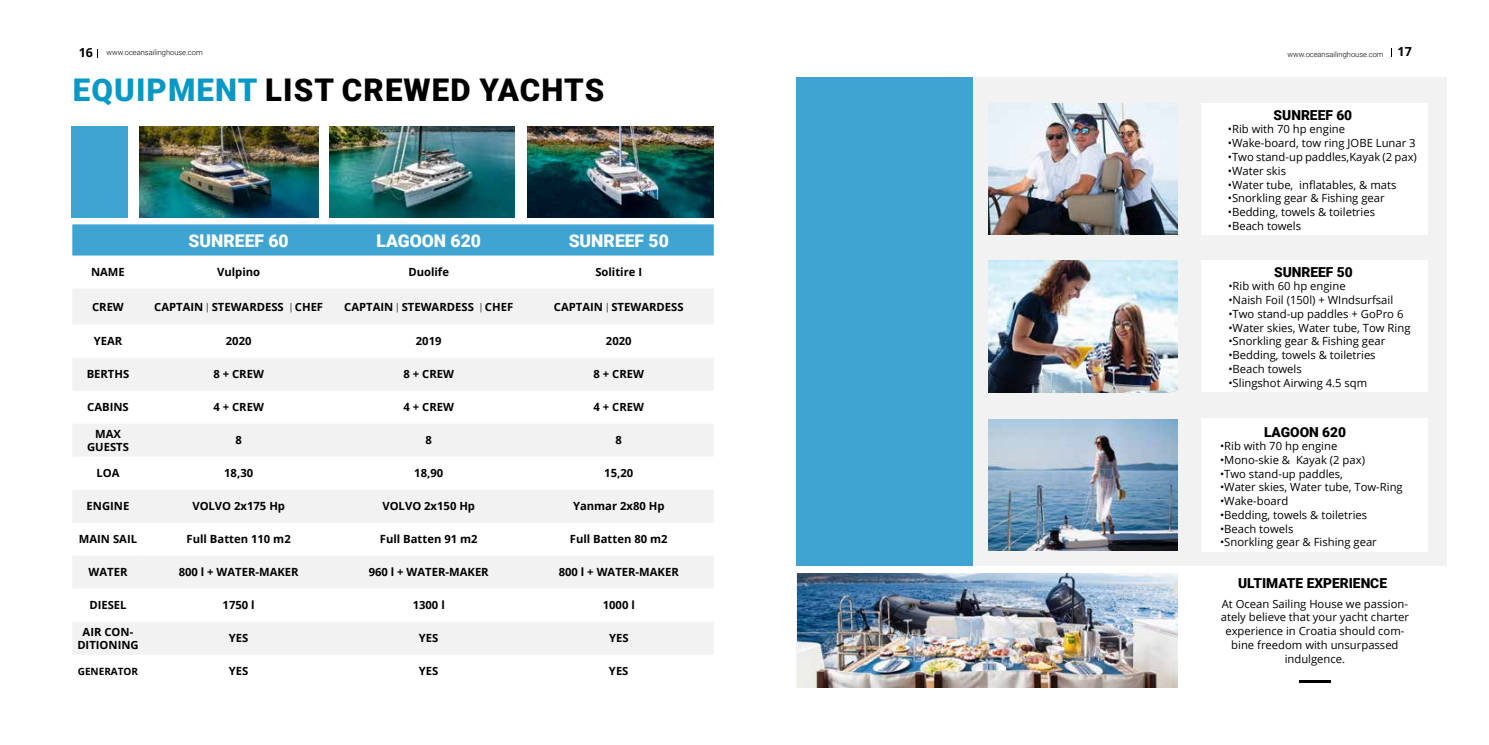
<style>
.page{position:relative;width:1489px;height:745px;background:#fff}
.page>*{position:absolute;margin:0;border:0;box-sizing:border-box;transform-origin:0 0}
.t1{font:900 31.25px "Roboto";letter-spacing:.035em;color:#000}
.t2{font:900 17.5px "Roboto";color:#fff}
.t3{font:900 13.75px "Roboto";color:#000}
.t4{font:11.25px/13.8px "Open Sans";color:#000;text-align:center}
.t5{font:700 11.25px/13.5px "Open Sans";color:#000;text-align:center}
.t6{font:700 10px "Open Sans";color:#000}
.t7{font:300 7.5px "Roboto";color:#000}
.s1{font-family:"Open Sans";font-weight:700;font-size:12.5px}
.s2{color:#0898c5}
.s3{font-family:"Roboto";font-weight:300}
</style>
<div class="page">
<img style="left:140px;top:126px;width:179px;height:91px">
<img style="left:329px;top:126px;width:185px;height:91px">
<img style="left:527px;top:126px;width:186px;height:91px">
<div style="left:972px;top:77px;width:474px;height:488px;background:#f2f2f2"></div>
<div style="left:71px;top:126px;width:57px;height:91px;background:#40a4d2"></div>
<img style="left:988px;top:103px;width:189px;height:132px">
<img style="left:988px;top:261px;width:189px;height:131px">
<img style="left:988px;top:419px;width:189px;height:131px">
<div style="left:796px;top:77px;width:176px;height:488px;background:#40a4d2"></div>
<div style="left:1200px;top:418px;width:227px;height:133px;background:#fff"></div>
<div style="left:1200px;top:261px;width:227px;height:131px;background:#fff"></div>
<div style="left:1200px;top:103px;width:227px;height:132px;background:#fff"></div>
<div style="left:72px;top:224px;width:641px;height:31px;background:#40a4d2"></div>
<svg style="left:73px;top:289px;width:640px;height:365px;fill:#f4f4f4"></svg>
<svg style="left:73px;top:357px;width:640px;height:231px;fill:#f2f2f2"></svg>
<img style="left:797px;top:573px;width:380px;height:114px">
<hr style="left:1298px;top:679px;width:32px;height:2px;background:#000">
<p class="t7" style="left:79px;top:47px;width:125px"><span class="s1">16</span> www.oceansailinghouse.com</p>
<p class="t7" style="left:1287px;top:49px;width:126px">www.oceansailinghouse.com <span class="s1">17</span></p>
<h1 class="t1" style="left:73px;top:68px;width:533px"><span class="s2">EQUIPMENT</span> LIST CREWED YACHTS</h1>
<h2 class="t2" style="left:189px;top:228px;width:102px">SUNREEF 60</h2>
<h2 class="t2" style="left:376px;top:228px;width:106px">LAGOON 620</h2>
<h2 class="t2" style="left:568px;top:228px;width:102px">SUNREEF 50</h2>
<p class="t5" style="left:91px;top:265px;width:35px">NAME</p>
<p class="t5" style="left:217px;top:265px;width:45px">Vulpino</p>
<p class="t5" style="left:408px;top:265px;width:42px">Duolife</p>
<p class="t5" style="left:595px;top:265px;width:48px">Solitire I</p>
<p class="t5" style="left:92px;top:299px;width:33px">CREW</p>
<p class="t5" style="left:154px;top:299px;width:170px">CAPTAIN <span class="s3">|</span> STEWARDESS <span class="s3">|</span> CHEF</p>
<p class="t5" style="left:344px;top:299px;width:170px">CAPTAIN <span class="s3">|</span> STEWARDESS <span class="s3">|</span> CHEF</p>
<p class="t5" style="left:554px;top:299px;width:131px">CAPTAIN <span class="s3">|</span> STEWARDESS</p>
<p class="t5" style="left:94px;top:334px;width:30px">YEAR</p>
<p class="t5" style="left:226px;top:334px;width:27px">2020</p>
<p class="t5" style="left:416px;top:334px;width:27px">2019</p>
<p class="t5" style="left:606px;top:334px;width:27px">2020</p>
<p class="t5" style="left:87px;top:367px;width:44px">BERTHS</p>
<p class="t5" style="left:213px;top:367px;width:52px">8 + CREW</p>
<p class="t5" style="left:403px;top:367px;width:52px">8 + CREW</p>
<p class="t5" style="left:593px;top:367px;width:52px">8 + CREW</p>
<p class="t5" style="left:87px;top:400px;width:43px">CABINS</p>
<p class="t5" style="left:213px;top:400px;width:52px">4 + CREW</p>
<p class="t5" style="left:403px;top:400px;width:52px">4 + CREW</p>
<p class="t5" style="left:593px;top:400px;width:52px">4 + CREW</p>
<p class="t5" style="left:87px;top:426px;width:43px">MAX<br>GUESTS</p>
<p class="t5" style="left:235px;top:433px;width:8px">8</p>
<p class="t5" style="left:425px;top:433px;width:8px">8</p>
<p class="t5" style="left:615px;top:433px;width:8px">8</p>
<p class="t5" style="left:96px;top:466px;width:25px">LOA</p>
<p class="t5" style="left:224px;top:466px;width:30px">18,30</p>
<p class="t5" style="left:414px;top:466px;width:30px">18,90</p>
<p class="t5" style="left:604px;top:466px;width:30px">15,20</p>
<p class="t5" style="left:87px;top:499px;width:44px">ENGINE</p>
<p class="t5" style="left:192px;top:499px;width:94px">VOLVO 2x175 Hp</p>
<p class="t5" style="left:382px;top:499px;width:94px">VOLVO 2x150 Hp</p>
<p class="t5" style="left:573px;top:499px;width:93px">Yanmar 2x80 Hp</p>
<p class="t5" style="left:79px;top:532px;width:60px">MAIN SAIL</p>
<p class="t5" style="left:187px;top:532px;width:106px">Full Batten 110 m2</p>
<p class="t5" style="left:380px;top:532px;width:99px">Full Batten 91 m2</p>
<p class="t5" style="left:570px;top:532px;width:99px">Full Batten 80 m2</p>
<p class="t5" style="left:89px;top:565px;width:40px">WATER</p>
<p class="t5" style="left:179px;top:565px;width:121px">800 l + WATER-MAKER</p>
<p class="t5" style="left:369px;top:565px;width:121px">960 l + WATER-MAKER</p>
<p class="t5" style="left:558px;top:565px;width:121px">800 l + WATER-MAKER</p>
<p class="t5" style="left:89px;top:598px;width:39px">DIESEL</p>
<p class="t5" style="left:223px;top:598px;width:34px">1750 l</p>
<p class="t5" style="left:412px;top:598px;width:34px">1300 l</p>
<p class="t5" style="left:602px;top:598px;width:34px">1000 l</p>
<p class="t5" style="left:77px;top:624px;width:63px">AIR CON-<br>DITIONING</p>
<p class="t5" style="left:229px;top:631px;width:21px">YES</p>
<p class="t5" style="left:419px;top:631px;width:21px">YES</p>
<p class="t5" style="left:609px;top:631px;width:21px">YES</p>
<p class="t6" style="left:78px;top:663px;width:62px">GENERATOR</p>
<p class="t5" style="left:229px;top:663px;width:21px">YES</p>
<p class="t5" style="left:419px;top:663px;width:21px">YES</p>
<p class="t5" style="left:609px;top:663px;width:21px">YES</p>
<p class="t3" style="left:1273px;top:106px;width:80px">SUNREEF 60</p>
<p class="t4" style="left:1227px;top:122px;width:119px">•Rib with 70 hp engine</p>
<p class="t4" style="left:1227px;top:136px;width:189px">•Wake-board, tow ring JOBE Lunar 3</p>
<p class="t4" style="left:1227px;top:150px;width:190px">•Two stand-up paddles,Kayak (2 pax)</p>
<p class="t4" style="left:1227px;top:163px;width:60px">•Water skis</p>
<p class="t4" style="left:1227px;top:177px;width:170px">•Water tube, inflatables, &amp; mats</p>
<p class="t4" style="left:1227px;top:191px;width:158px">•Snorkling gear &amp; Fishing gear</p>
<p class="t4" style="left:1227px;top:205px;width:149px">•Bedding, towels &amp; toiletries</p>
<p class="t4" style="left:1227px;top:218px;width:75px">•Beach towels</p>
<p class="t3" style="left:1273px;top:262px;width:80px">SUNREEF 50</p>
<p class="t4" style="left:1228px;top:279px;width:119px">•Rib with 60 hp engine</p>
<p class="t4" style="left:1228px;top:292px;width:166px">•Naish Foil (150l) + WIndsurfsail</p>
<p class="t4" style="left:1228px;top:306px;width:176px">•Two stand-up paddles + GoPro 6</p>
<p class="t4" style="left:1228px;top:320px;width:183px">•Water skies, Water tube, Tow Ring</p>
<p class="t4" style="left:1228px;top:334px;width:158px">•Snorkling gear &amp; Fishing gear</p>
<p class="t4" style="left:1228px;top:347px;width:149px">•Bedding, towels &amp; toiletries</p>
<p class="t4" style="left:1228px;top:361px;width:75px">•Beach towels</p>
<p class="t4" style="left:1228px;top:375px;width:140px">•Slingshot Airwing 4.5 sqm</p>
<p class="t3" style="left:1263px;top:422px;width:84px">LAGOON 620</p>
<p class="t4" style="left:1219px;top:438px;width:119px">•Rib with 70 hp engine</p>
<p class="t4" style="left:1219px;top:452px;width:146px">•Mono-skie &amp; Kayak (2 pax)</p>
<p class="t4" style="left:1219px;top:466px;width:124px">•Two stand-up paddles,</p>
<p class="t4" style="left:1219px;top:479px;width:184px">•Water skies, Water tube, Tow-Ring</p>
<p class="t4" style="left:1219px;top:493px;width:70px">•Wake-board</p>
<p class="t4" style="left:1219px;top:507px;width:149px">•Bedding, towels &amp; toiletries</p>
<p class="t4" style="left:1219px;top:521px;width:75px">•Beach towels</p>
<p class="t4" style="left:1219px;top:534px;width:158px">•Snorkling gear &amp; Fishing gear</p>
<p class="t3" style="left:1237px;top:573px;width:150px">ULTIMATE EXPERIENCE</p>
<p class="t4" style="left:1220px;top:596px;width:190px">At Ocean Sailing House we passion&shy;ately believe that your yacht charter experience in Croatia should com&shy;bine freedom with unsurpassed indulgence.</p>
</div>
